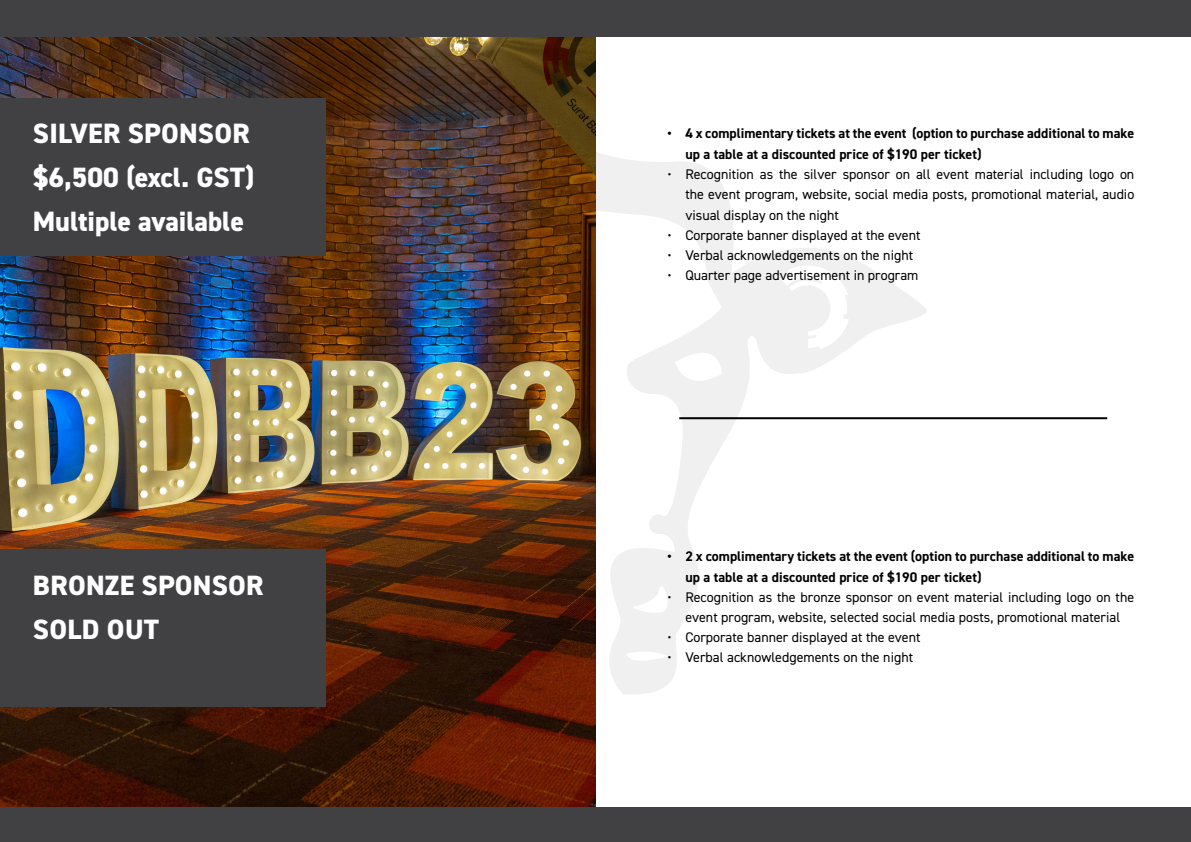
<style>
.page{position:relative;width:1191px;height:842px;background:#fff}
.page>*{position:absolute;margin:0;border:0;box-sizing:border-box;transform-origin:0 0}
.t1{font:800 28px "DIN2014";letter-spacing:.01em;color:#fff}
.t2{font:14px/20px "DIN2014";color:#000;text-align:justify}
.t3{font:700 14px/21px "DIN2014";color:#000}
</style>
<div class="page">
<svg style="left:595px;top:147px;width:340px;height:549px"></svg>
<img style="left:0;top:36px;width:595px;height:772px">
<div style="left:0;top:0;width:1191px;height:36px;background:#414042"></div>
<div style="left:0;top:808px;width:1191px;height:34px;background:#414042"></div>
<hr style="left:679px;top:417px;width:428px;height:2px;background:#000">
<div style="left:0;top:98px;width:325px;height:157px;background:#414042"></div>
<div style="left:0;top:549px;width:325px;height:157px;background:#414042"></div>
<p class="t1" style="left:33px;top:115px;width:218px">SILVER SPONSOR</p>
<p class="t1" style="left:33px;top:159px;width:223px">$6,500 (excl. GST)</p>
<p class="t1" style="left:33px;top:203px;width:213px">Multiple available</p>
<p class="t1" style="left:33px;top:566px;width:232px">BRONZE SPONSOR</p>
<p class="t1" style="left:33px;top:610px;width:128px">SOLD OUT</p>
<p class="t3" style="left:685px;top:123px;width:450px;text-indent:-18px">• 4 x complimentary tickets at the event (option to purchase additional to make up a table at a discounted price of $190 per ticket)</p>
<p class="t2" style="left:685px;top:164px;width:450px;text-indent:-18px">• Recognition as the silver sponsor on all event material including logo on the event program, website, social media posts, promotional material, audio visual display on the night</p>
<p class="t2" style="left:667px;top:224px;width:255px">• Corporate banner displayed at the event</p>
<p class="t2" style="left:667px;top:244px;width:247px">• Verbal acknowledgements on the night</p>
<p class="t2" style="left:667px;top:264px;width:252px">• Quarter page advertisement in program</p>
<p class="t3" style="left:685px;top:545px;width:450px;text-indent:-18px">• 2 x complimentary tickets at the event (option to purchase additional to make up a table at a discounted price of $190 per ticket)</p>
<p class="t2" style="left:667px;top:586px;width:468px;text-align:center">• Recognition as the bronze sponsor on event material including logo on the event program, website, selected social media posts, promotional material</p>
<p class="t2" style="left:667px;top:626px;width:255px">• Corporate banner displayed at the event</p>
<p class="t2" style="left:667px;top:646px;width:247px">• Verbal acknowledgements on the night</p>
</div>
